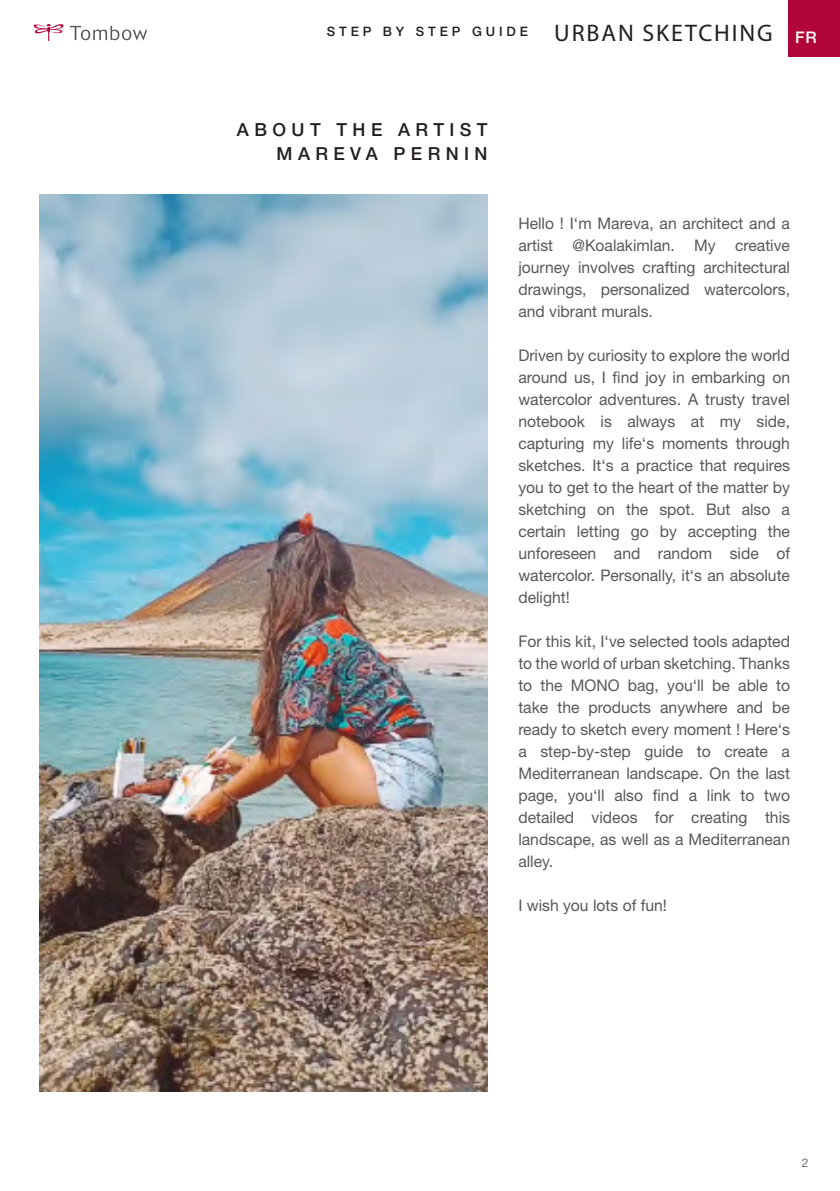
<style>
.page{position:relative;width:840px;height:1191px;background:#fff}
.page>*{position:absolute;margin:0;border:0;box-sizing:border-box;transform-origin:0 0}
.t1{font:24px "Myriad Pro";letter-spacing:.08em;color:#231f20}
.t2{font:500 18px "Helvetica Neue LT Pro";letter-spacing:.3em;color:#231f20}
.t3{font:16px/22px "Helvetica Neue LT Pro";color:#57585a;text-align:justify}
.t4{font:500 16px "Helvetica Neue LT Pro";color:#fff}
.t5{font:500 13px "Helvetica Neue LT Pro";letter-spacing:.3em;color:#231f20}
.t6{font:12px "Helvetica Neue LT Pro";color:#6c6d70}
</style>
<div class="page">
<div style="left:788px;top:0;width:51px;height:57px;background:#b10439"></div>
<svg style="left:70px;top:26px;width:77px;height:14px"></svg>
<svg style="left:34px;top:24px;width:29px;height:17px"></svg>
<img style="left:40px;top:194px;width:447px;height:897px">
<p class="t5" style="left:326px;top:23px;width:203px">STEP BY STEP GUIDE</p>
<p class="t1" style="left:554px;top:18px;width:220px">URBAN SKETCHING</p>
<p class="t4" style="left:794px;top:27px;width:23px">FR</p>
<p class="t2" style="left:237px;top:118px;width:252px">ABOUT THE ARTIST</p>
<p class="t2" style="left:276px;top:142px;width:212px">MAREVA PERNIN</p>
<p class="t3" style="left:518px;top:212px;width:273px">Hello ! I‘m Mareva, an architect and a artist @Koalakimlan. My creative journey involves crafting architectural drawings, personalized watercolors, and vibrant murals.</p>
<p class="t3" style="left:518px;top:344px;width:273px">Driven by curiosity to explore the world around us, I find joy in embarking on watercolor adventures. A trusty travel notebook is always at my side, capturing my life‘s moments through sketches. It‘s a practice that requires you to get to the heart of the matter by sketching on the spot. But also a certain letting go by accepting the unforeseen and random side of watercolor. Personally, it‘s an absolute delight!</p>
<p class="t3" style="left:518px;top:630px;width:273px">For this kit, I‘ve selected tools adapted to the world of urban sketching. Thanks to the MONO bag, you‘ll be able to take the products anywhere and be ready to sketch every moment ! Here‘s a step-by-step guide to create a Mediterranean landscape. On the last page, you‘ll also find a link to two detailed videos for creating this landscape, as well as a Mediterranean alley.</p>
<p class="t3" style="left:518px;top:894px;width:150px">I wish you lots of fun!</p>
<p class="t6" style="left:801px;top:1155px;width:8px">2</p>
</div>
